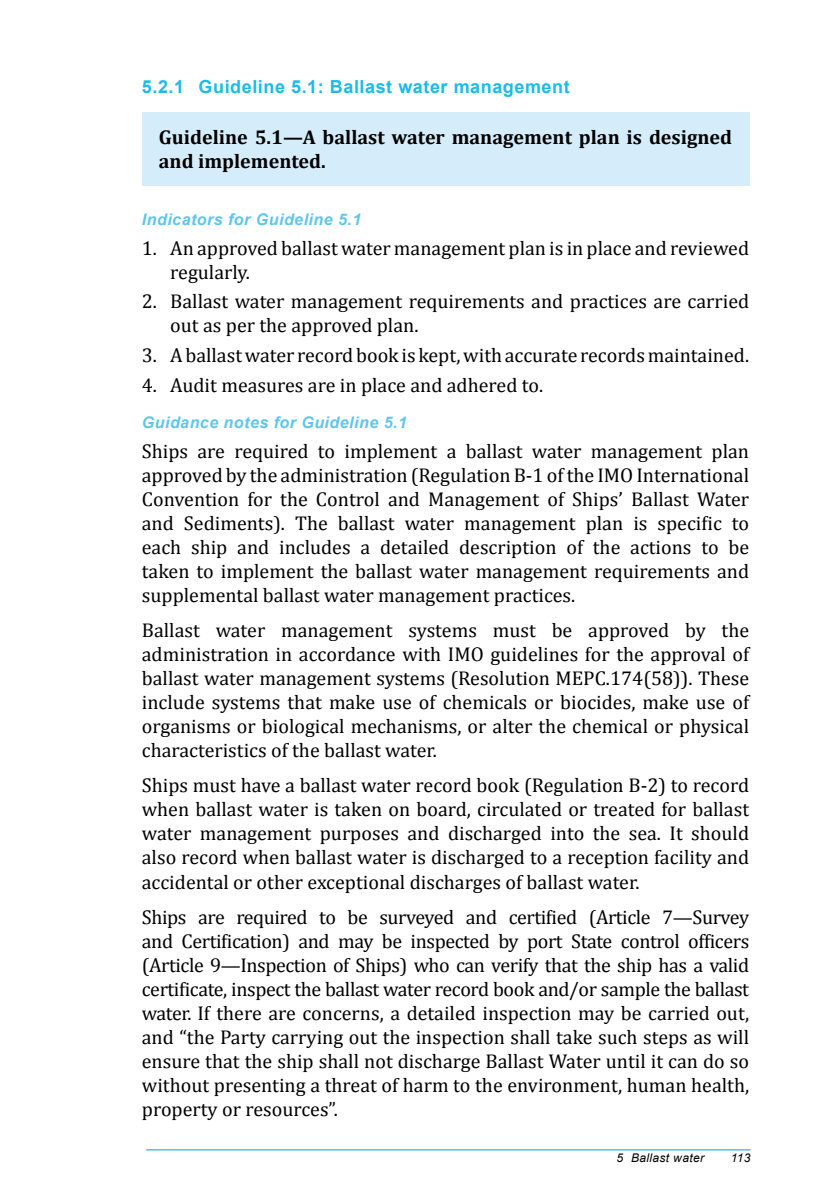
<style>
.page{position:relative;width:840px;height:1191px;background:#fff}
.page>*{position:absolute;margin:0;border:0;box-sizing:border-box;transform-origin:0 0}
.t1{font:20px/24px "Cambria";color:#000;text-align:justify}
.t2{font:700 20px/24px "Cambria";color:#000}
.t3{font:700 18px "Arial";letter-spacing:.03em;color:#1bbbea}
.t4{font:italic 700 16px "Arial";letter-spacing:.03em;color:#5ec5ed}
.t5{font:italic 12px "Arial";letter-spacing:.03em;color:#000}
</style>
<div class="page">
<hr style="left:146px;top:1149px;width:604px;height:1px;background:#009ee0">
<div style="left:142px;top:112px;width:606px;height:73px;background:#d5edfa"></div>
<p class="t3" style="left:142px;top:74px;width:429px">5.2.1 Guideline 5.1: Ballast water management</p>
<p class="t2" style="left:159px;top:125px;width:574px">Guideline 5.1—A ballast water management plan is designed and implemented.</p>
<p class="t4" style="left:142px;top:209px;width:221px">Indicators for Guideline 5.1</p>
<p class="t1" style="left:170px;top:236px;width:580px;text-indent:-28px">1. An approved ballast water management plan is in place and reviewed regularly.</p>
<p class="t1" style="left:170px;top:289px;width:580px;text-indent:-28px">2. Ballast water management requirements and practices are carried out as per the approved plan.</p>
<p class="t1" style="left:142px;top:343px;width:608px">3. A ballast water record book is kept, with accurate records maintained.</p>
<p class="t1" style="left:142px;top:373px;width:402px">4. Audit measures are in place and adhered to.</p>
<p class="t4" style="left:142px;top:412px;width:266px">Guidance notes for Guideline 5.1</p>
<p class="t1" style="left:142px;top:439px;width:608px">Ships are required to implement a ballast water management plan approved by the administration (Regulation B-1 of the IMO International Convention for the Control and Management of Ships’ Ballast Water and Sediments). The ballast water management plan is specific to each ship and includes a detailed description of the actions to be taken to implement the ballast water management requirements and supplemental ballast water management practices.</p>
<p class="t1" style="left:142px;top:618px;width:608px">Ballast water management systems must be approved by the administration in accordance with IMO guidelines for the approval of ballast water management systems (Resolution MEPC.174(58)). These include systems that make use of chemicals or biocides, make use of organisms or biological mechanisms, or alter the chemical or physical characteristics of the ballast water.</p>
<p class="t1" style="left:142px;top:773px;width:608px">Ships must have a ballast water record book (Regulation B-2) to record when ballast water is taken on board, circulated or treated for ballast water management purposes and discharged into the sea. It should also record when ballast water is discharged to a reception facility and accidental or other exceptional discharges of ballast water.</p>
<p class="t1" style="left:142px;top:905px;width:608px">Ships are required to be surveyed and certified (Article 7—Survey and Certification) and may be inspected by port State control officers (Article 9—Inspection of Ships) who can verify that the ship has a valid certificate, inspect the ballast water record book and/or sample the ballast water. If there are concerns, a detailed inspection may be carried out, and “the Party carrying out the inspection shall take such steps as will ensure that the ship shall not discharge Ballast Water until it can do so without presenting a threat of harm to the environment, human health, property or resources”.</p>
<p class="t5" style="left:616px;top:1150px;width:89px">5 Ballast water</p>
<p class="t5" style="left:730px;top:1150px;width:21px">113</p>
</div>
